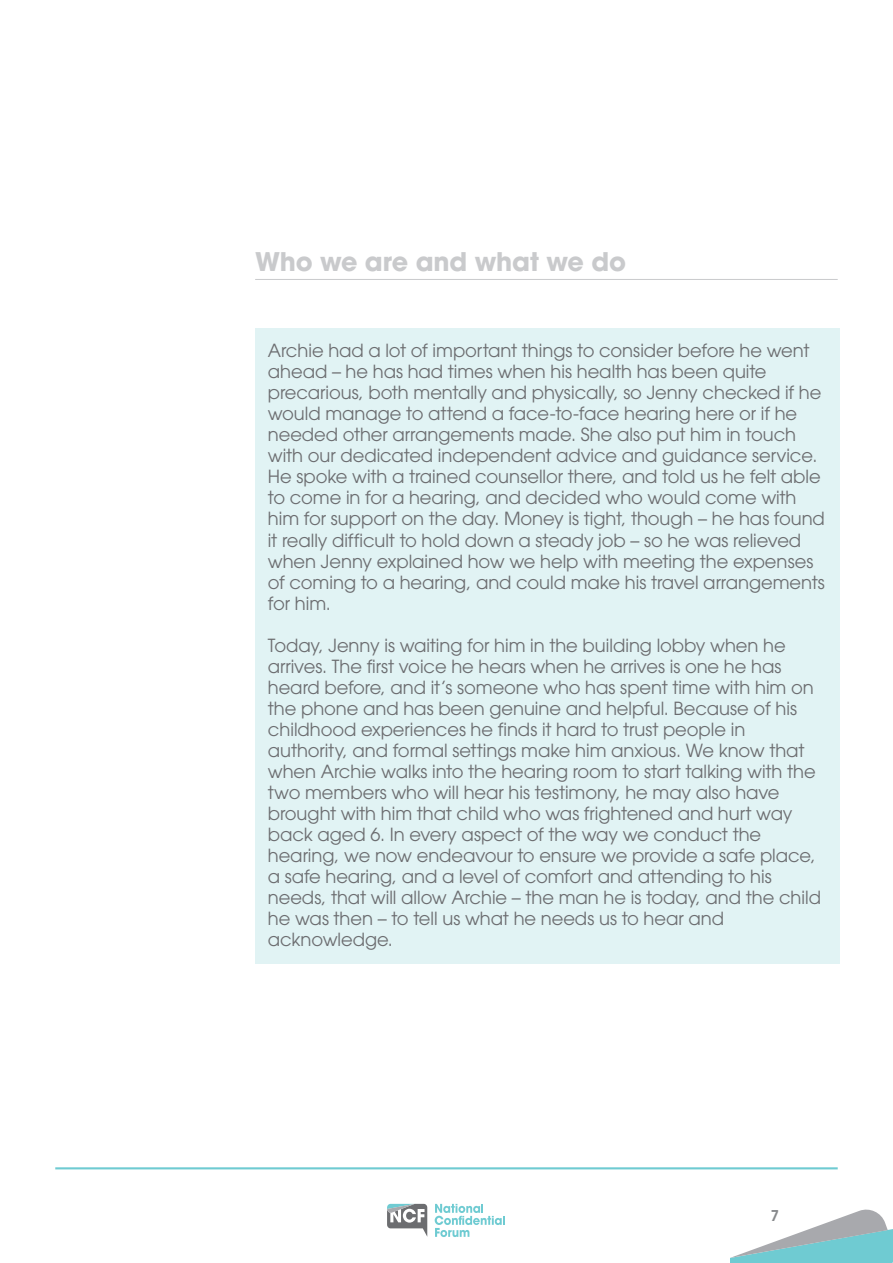
<style>
.page{position:relative;width:893px;height:1263px;background:#fff}
.page>*{position:absolute;margin:0;border:0;box-sizing:border-box;transform-origin:0 0}
.t1{font:700 25.5px "Avant Garde LT";letter-spacing:-.005em;color:#c9cacc}
.t2{font:18px/21px "Avant Garde LTCE";letter-spacing:-.005em;color:#6c6d70}
.t3{font:600 14.85px "Avant Garde LT";color:#87898c}
</style>
<div class="page">
<svg style="left:730px;top:1209px;width:163px;height:54px"></svg>
<svg style="left:435px;top:1204px;width:70px;height:33px"></svg>
<svg style="left:387px;top:1204px;width:40px;height:32px"></svg>
<hr style="left:55px;top:1167px;width:783px;height:2px;background:#6fcbd2">
<div style="left:255px;top:328px;width:584px;height:636px;background:#e1f3f4"></div>
<hr style="left:255px;top:279px;width:583px;height:1px;background:#c9cacc">
<h1 class="t1" style="left:255px;top:245px;width:372px">Who we are and what we do</h1>
<p class="t2" style="left:268px;top:340px;width:559px">Archie had a lot of important things to consider before he went ahead – he has had times when his health has been quite precarious, both mentally and physically, so Jenny checked if he would manage to attend a face-to-face hearing here or if he needed other arrangements made. She also put him in touch with our dedicated independent advice and guidance service.<br>He spoke with a trained counsellor there, and told us he felt able to come in for a hearing, and decided who would come with him for support on the day. Money is tight, though – he has found it really difficult to hold down a steady job – so he was relieved when Jenny explained how we help with meeting the expenses of coming to a hearing, and could make his travel arrangements for him.</p>
<p class="t2" style="left:268px;top:634px;width:555px">Today, Jenny is waiting for him in the building lobby when he arrives. The first voice he hears when he arrives is one he has heard before, and it’s someone who has spent time with him on the phone and has been genuine and helpful. Because of his childhood experiences he finds it hard to trust people in authority, and formal settings make him anxious. We know that when Archie walks into the hearing room to start talking with the two members who will hear his testimony, he may also have brought with him that child who was frightened and hurt way back aged 6. In every aspect of the way we conduct the hearing, we now endeavour to ensure we provide a safe place, a safe hearing, and a level of comfort and attending to his needs, that will allow Archie – the man he is today, and the child he was then – to tell us what he needs us to hear and acknowledge.</p>
<p class="t3" style="left:771px;top:1206px;width:10px">7</p>
</div>
